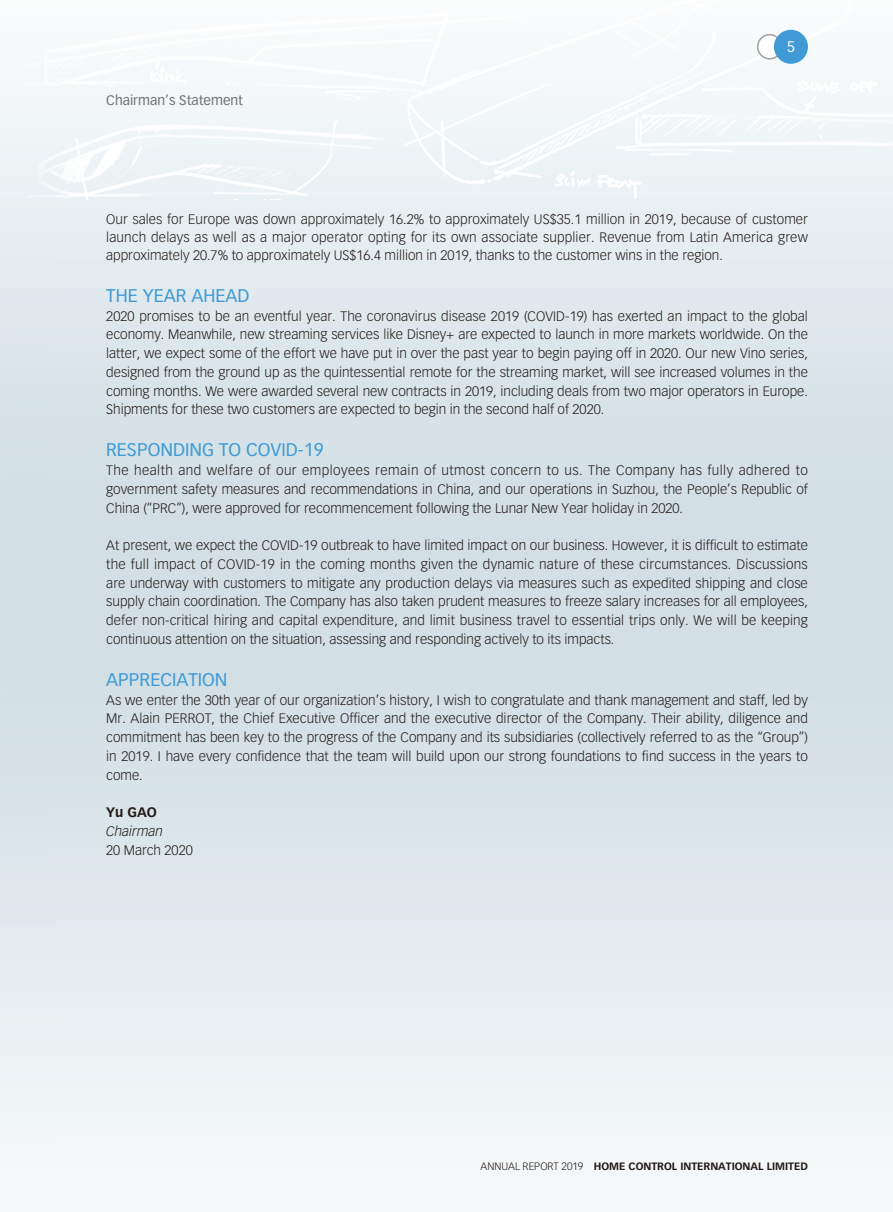
<style>
.page{position:relative;width:893px;height:1212px;background:#fff}
.page>*{position:absolute;margin:0;border:0;box-sizing:border-box;transform-origin:0 0}
.t1{font:18px "Vectora LT Std";color:#3f9ad6}
.t2{font:15px "Vectora LT Std";color:#fff}
.t3{font:300 13.5px/18.8px "Vectora LT Std";color:#231916;text-align:justify}
.t4{font:13.5px "Vectora LT Std";color:#717171}
.t5{font:italic 300 13.5px "Vectora LT Std";color:#231916}
.t6{font:700 13.5px "Vectora LT Std";color:#231916}
.t7{font:700 10.5px "Vectora LT Std";color:#231916}
.s1{font-weight:300}
</style>
<div class="page">
<img style="left:0;top:200px;width:1px;height:1012px">
<svg style="left:757px;top:34px;width:22px;height:26px"></svg>
<div style="left:774px;top:30px;width:34px;height:34px;background:#3f9ad6;border-radius:50%"></div>
<p class="t4" style="left:106px;top:94px;width:138px">Chairman’s Statement</p>
<p class="t2" style="left:787px;top:39px;width:10px">5</p>
<p class="t3" style="left:106px;top:211px;width:703px;line-height:18px">Our sales for Europe was down approximately 16.2% to approximately US$35.1 million in 2019, because of customer launch delays as well as a major operator opting for its own associate supplier. Revenue from Latin America grew approximately 20.7% to approximately US$16.4 million in 2019, thanks to the customer wins in the region.</p>
<h1 class="t1" style="left:106px;top:287px;width:145px">THE YEAR AHEAD</h1>
<p class="t3" style="left:106px;top:307px;width:703px">2020 promises to be an eventful year. The coronavirus disease 2019 (COVID-19) has exerted an impact to the global economy. Meanwhile, new streaming services like Disney+ are expected to launch in more markets worldwide. On the latter, we expect some of the effort we have put in over the past year to begin paying off in 2020. Our new Vino series, designed from the ground up as the quintessential remote for the streaming market, will see increased volumes in the coming months. We were awarded several new contracts in 2019, including deals from two major operators in Europe.<br>Shipments for these two customers are expected to begin in the second half of 2020.</p>
<h1 class="t1" style="left:106px;top:441px;width:219px">RESPONDING TO COVID-19</h1>
<p class="t3" style="left:106px;top:462px;width:703px">The health and welfare of our employees remain of utmost concern to us. The Company has fully adhered to government safety measures and recommendations in China, and our operations in Suzhou, the People’s Republic of China (“PRC”), were approved for recommencement following the Lunar New Year holiday in 2020.</p>
<p class="t3" style="left:106px;top:537px;width:703px">At present, we expect the COVID-19 outbreak to have limited impact on our business. However, it is difficult to estimate the full impact of COVID-19 in the coming months given the dynamic nature of these circumstances. Discussions are underway with customers to mitigate any production delays via measures such as expedited shipping and close supply chain coordination. The Company has also taken prudent measures to freeze salary increases for all employees, defer non-critical hiring and capital expenditure, and limit business travel to essential trips only. We will be keeping continuous attention on the situation, assessing and responding actively to its impacts.</p>
<h1 class="t1" style="left:106px;top:671px;width:123px">APPRECIATION</h1>
<p class="t3" style="left:106px;top:691px;width:703px">As we enter the 30th year of our organization’s history, I wish to congratulate and thank management and staff, led by Mr. Alain PERROT, the Chief Executive Officer and the executive director of the Company. Their ability, diligence and commitment has been key to the progress of the Company and its subsidiaries (collectively referred to as the “Group”) in 2019. I have every confidence that the team will build upon our strong foundations to find success in the years to come.</p>
<p class="t6" style="left:106px;top:806px;width:52px">Yu GAO</p>
<p class="t5" style="left:106px;top:825px;width:58px">Chairman</p>
<p class="t3" style="left:106px;top:841px;width:88px">20 March 2020</p>
<p class="t7" style="left:481px;top:1161px;width:329px"><span class="s1">ANNUAL REPORT 2019</span> HOME CONTROL INTERNATIONAL LIMITED</p>
</div>
